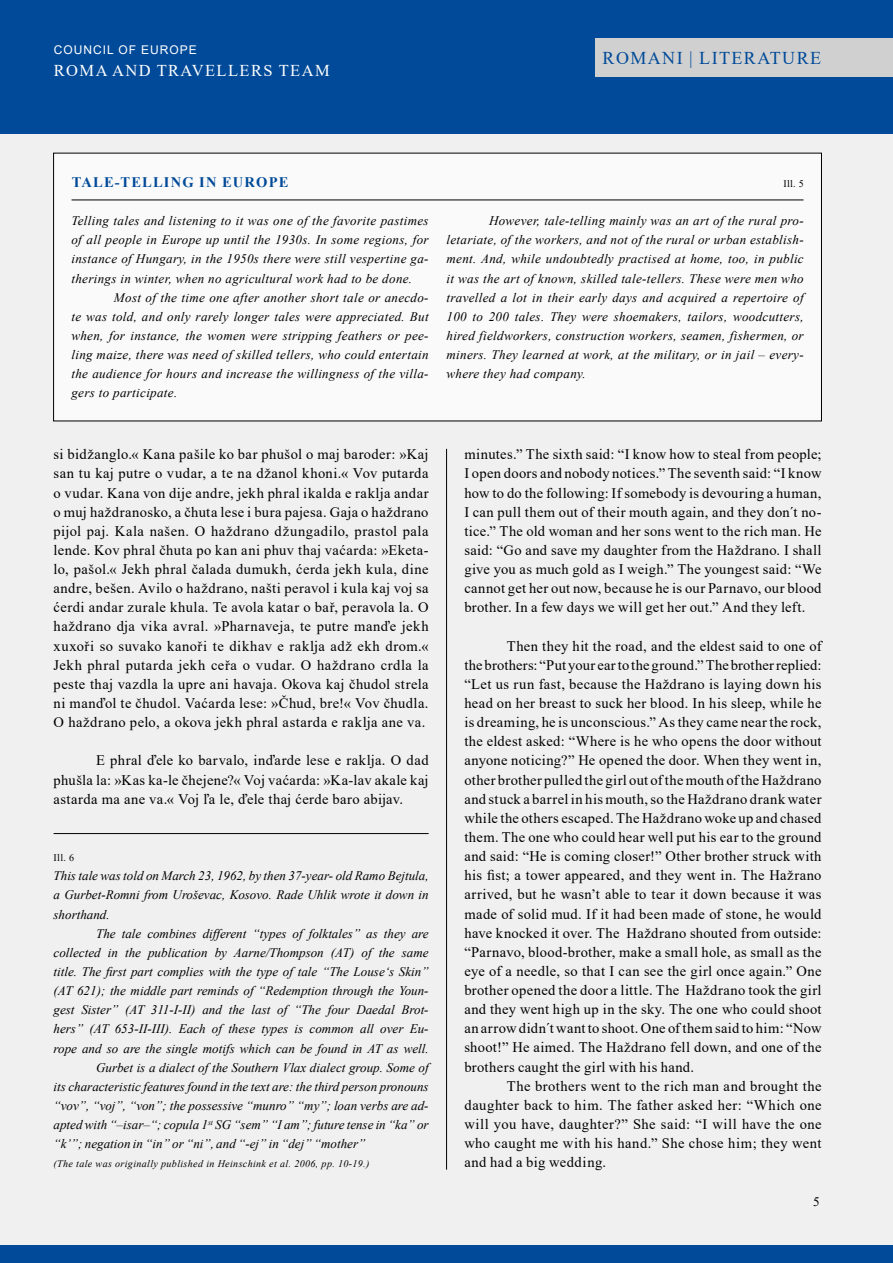
<style>
.page{position:relative;width:893px;height:1263px;background:#fff}
.page>*{position:absolute;margin:0;border:0;box-sizing:border-box;transform-origin:0 0}
.t1{font:18px "Times New Roman";letter-spacing:.08em;color:#004a99}
.t2{font:16.5px "Times New Roman";letter-spacing:.085em;color:#fff}
.t3{font:14.55px/19.2px "Times New Roman";letter-spacing:.025em;color:#000;text-align:justify}
.t4{font:700 14.55px "Times New Roman";letter-spacing:.08em;color:#004a99}
.t5{font:italic 13.05px/19.2px "Times New Roman";color:#000;text-align:justify}
.t6{font:13.05px "Times New Roman";color:#000}
.t7{font:12px "Arial";letter-spacing:.085em;color:#fff}
.t8{font:italic 10.05px "Times New Roman";letter-spacing:.035em;color:#000}
.t9{font:10.05px "Times New Roman";letter-spacing:.03em;color:#000}
</style>
<div class="page">
<div style="left:0;top:0;width:893px;height:1252px;background:#f0f0f0"></div>
<div style="left:0;top:1245px;width:893px;height:18px;background:#004a99"></div>
<div style="left:0;top:0;width:893px;height:134px;background:#004a99"></div>
<div style="left:595px;top:38px;width:298px;height:39px;background:#d0d0d0"></div>
<hr style="left:446px;top:449px;width:1px;height:721px;background:#000">
<hr style="left:54px;top:833px;width:375px;height:1px;background:#000">
<div style="left:54px;top:153px;width:767px;height:268px;background:#fafafa"></div>
<hr style="left:72px;top:200px;width:731px;height:1px;background:#000">
<p class="t7" style="left:54px;top:41px;width:145px">COUNCIL OF EUROPE</p>
<p class="t2" style="left:54px;top:58px;width:277px">ROMA AND TRAVELLERS TEAM</p>
<p class="t1" style="left:603px;top:45px;width:220px">ROMANI | LITERATURE</p>
<p class="t4" style="left:72px;top:171px;width:218px">TALE-TELLING IN EUROPE</p>
<p class="t5" style="left:71px;top:211px;width:359px">Telling tales and listening to it was one of the favorite pastimes of all people in Europe up until the 1930s. In some regions, for instance of Hungary, in the 1950s there were still vespertine ga&shy;therings in winter, when no agricultural work had to be done.</p>
<p class="t5" style="left:71px;top:287px;width:359px;text-indent:43px">Most of the time one after another short tale or anecdo&shy;te was told, and only rarely longer tales were appreciated. But when, for instance, the women were stripping feathers or pee&shy;ling maize, there was need of skilled tellers, who could entertain the audience for hours and increase the willingness of the villa&shy;gers to participate.</p>
<p class="t9" style="left:783px;top:176px;width:22px">Ill. 5</p>
<p class="t5" style="left:446px;top:211px;width:359px;text-indent:43px">However, tale-telling mainly was an art of the rural pro&shy;letariate, of the workers, and not of the rural or urban establish&shy;ment. And, while undoubtedly practised at home, too, in public it was the art of known, skilled tale-tellers. These were men who travelled a lot in their early days and acquired a repertoire of 100 to 200 tales. They were shoemakers, tailors, woodcutters, hired fieldworkers, construction workers, seamen, fishermen, or miners. They learned at work, at the military, or in jail – every&shy;where they had company.</p>
<p class="t3" style="left:54px;top:444px;width:377px">si bidžanglo.« Kana pašile ko bar phušol o maj baroder: »Kaj san tu kaj putre o vudar, a te na džanol khoni.« Vov putarda o vudar. Kana von dije andre, jekh phral ikalda e raklja andar o muj haždranosko, a čhuta lese i bura pajesa. Gaja o haždrano pijol paj. Kala našen. O haždrano džungadilo, prastol pala lende. Kov phral čhuta po kan ani phuv thaj vaćarda: »Eketa&shy;lo, pašol.« Jekh phral čalada dumukh, ćerda jekh kula, dine andre, bešen. Avilo o haždrano, našti peravol i kula kaj voj sa ćerdi andar zurale khula. Te avola katar o bař, peravola la. O haždrano dja vika avral. »Pharnaveja, te putre manďe jekh xuxoři so suvako kanoři te dikhav e raklja adž ekh drom.« Jekh phral putarda jekh ceřa o vudar. O haždrano crdla la peste thaj vazdla la upre ani havaja. Okova kaj čhudol strela ni manďol te čhudol. Vaćarda lese: »Čhud, bre!« Vov čhudla.<br>O haždrano pelo, a okova jekh phral astarda e raklja ane va.</p>
<p class="t3" style="left:54px;top:750px;width:377px;text-indent:43px">E phral ďele ko barvalo, inďarde lese e raklja. O dad phušla la: »Kas ka-le čhejene?« Voj vaćarda: »Ka-lav akale kaj astarda ma ane va.« Voj ľa le, ďele thaj ćerde baro abijav.</p>
<p class="t9" style="left:54px;top:851px;width:22px">Ill. 6</p>
<p class="t5" style="left:54px;top:866px;width:377px">This tale was told on March 23, 1962, by then 37-year- old Ramo Bejtula, a Gurbet-Romni from Uroševac, Kosovo. Rade Uhlik wrote it down in shorthand.</p>
<p class="t5" style="left:96px;top:923px;width:334px">The tale combines different “types of folktales” as they are</p>
<p class="t5" style="left:54px;top:942px;width:377px">collected in the publication by Aarne/Thompson (AT) of the same</p>
<p class="t5" style="left:54px;top:962px;width:377px">title. The first part complies with the type of tale “The Louse‘s Skin”</p>
<p class="t5" style="left:54px;top:981px;width:377px">(AT 621); the middle part reminds of “Redemption through the Youn-</p>
<p class="t5" style="left:54px;top:1000px;width:377px">gest Sister” (AT 311-I-II) and the last of “The four Daedal Brot-</p>
<p class="t5" style="left:54px;top:1019px;width:377px">hers” (AT 653-II-III). Each of these types is common all over Eu-</p>
<p class="t5" style="left:54px;top:1038px;width:377px">rope and so are the single motifs which can be found in AT as well.</p>
<p class="t5" style="left:96px;top:1057px;width:334px">Gurbet is a dialect of the Southern Vlax dialect group. Some of</p>
<p class="t5" style="left:54px;top:1076px;width:377px">its characteristic features found in the text are: the third person pronouns</p>
<p class="t5" style="left:54px;top:1095px;width:377px">“vov”, “voj”, “von”; the possessive “munro” “my”; loan verbs are ad-</p>
<p class="t5" style="left:54px;top:1115px;width:377px">apted with “–isar–“; copula 1<sup>st</sup> SG “sem” “I am”; future tense in “ka” or</p>
<p class="t5" style="left:54px;top:1134px;width:313px">“k’”; negation in “in” or “ni”, and “-ej” in “dej” “mother”</p>
<p class="t8" style="left:54px;top:1157px;width:317px">(The tale was originally published in Heinschink et al. 2006, pp. 10-19.)</p>
<p class="t3" style="left:464px;top:444px;width:359px">minutes.” The sixth said: “I know how to steal from people; I open doors and nobody notices.” The seventh said: “I know how to do the following: If somebody is devouring a human, I can pull them out of their mouth again, and they don´t no&shy;tice.” The old woman and her sons went to the rich man. He said: “Go and save my daughter from the Haždrano. I shall give you as much gold as I weigh.” The youngest said: “We cannot get her out now, because he is our Parnavo, our blood brother. In a few days we will get her out.” And they left.</p>
<p class="t3" style="left:464px;top:636px;width:359px;text-indent:43px">Then they hit the road, and the eldest said to one of the brothers: “Put your ear to the ground.” The brother replied: “Let us run fast, because the Haždrano is laying down his head on her breast to suck her blood. In his sleep, while he is dreaming, he is unconscious.” As they came near the rock, the eldest asked: “Where is he who opens the door without anyone noticing?” He opened the door. When they went in, other brother pulled the girl out of the mouth of the Haždrano and stuck a barrel in his mouth, so the Haždrano drank water while the others escaped. The Haždrano woke up and chased them. The one who could hear well put his ear to the ground and said: “He is coming closer!” Other brother struck with his fist; a tower appeared, and they went in. The Hažrano arrived, but he wasn’t able to tear it down because it was made of solid mud. If it had been made of stone, he would have knocked it over. The Haždrano shouted from outside: “Parnavo, blood-brother, make a small hole, as small as the eye of a needle, so that I can see the girl once again.” One brother opened the door a little. The Haždrano took the girl and they went high up in the sky. The one who could shoot an arrow didn´t want to shoot. One of them said to him: “Now shoot!” He aimed. The Haždrano fell down, and one of the brothers caught the girl with his hand.</p>
<p class="t3" style="left:464px;top:1076px;width:359px;text-indent:43px">The brothers went to the rich man and brought the daughter back to him. The father asked her: “Which one will you have, daughter?” She said: “I will have the one who caught me with his hand.” She chose him; they went and had a big wedding.</p>
<p class="t6" style="left:813px;top:1192px;width:8px">5</p>
</div>
